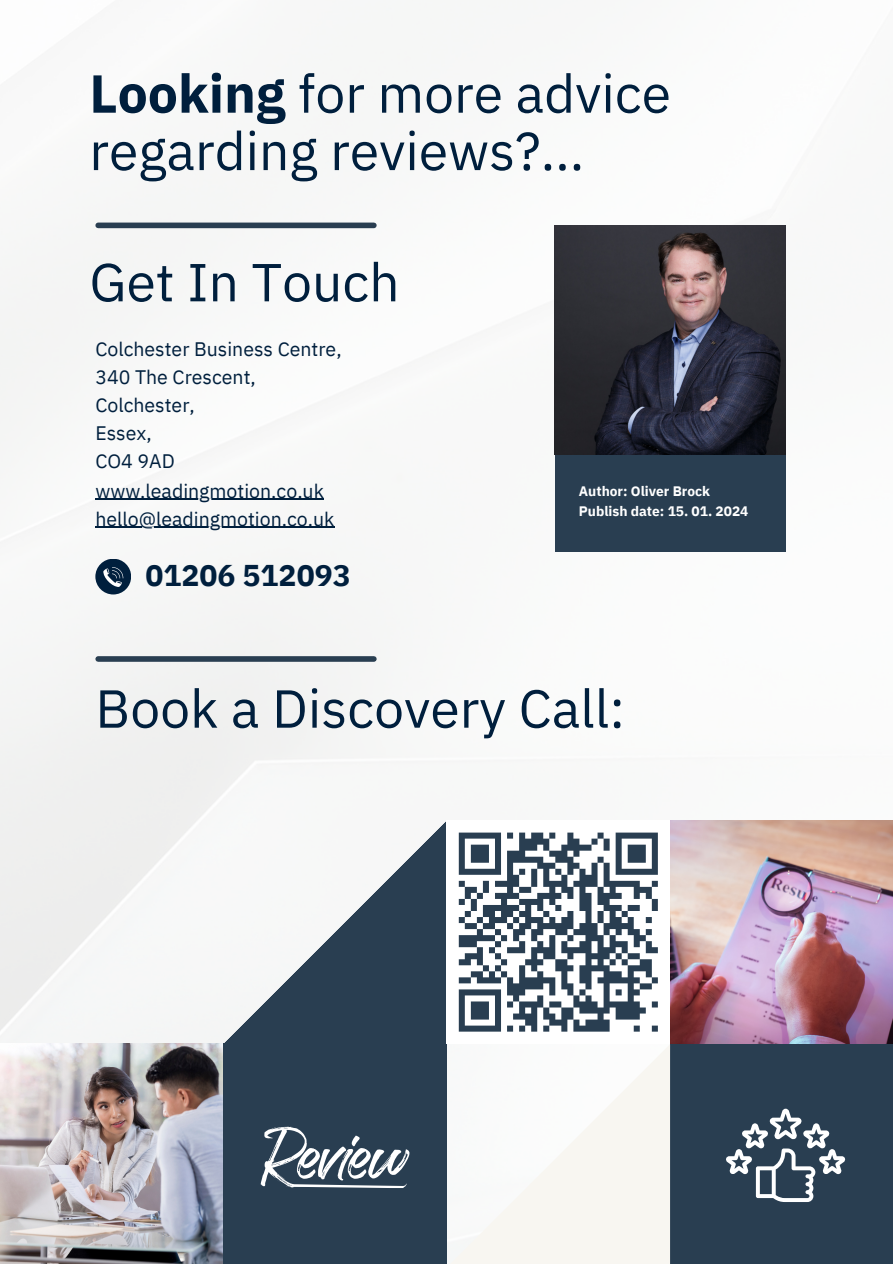
<style>
.page{position:relative;width:893px;height:1264px;background:#fff}
.page>*{position:absolute;margin:0;border:0;box-sizing:border-box;transform-origin:0 0}
.t1{font:53.4px/57.3px "IBM Plex Sans";color:#001f3d}
.t2{font:700 30px "IBM Plex Sans";color:#001f3d}
.t3{font:19.5px/28.2px "IBM Plex Sans";color:#001f3d}
.t4{font:700 13.65px "IBM Plex Sans";color:#fff}
.s1{font-weight:700}
</style>
<div class="page">
<img style="left:0;top:213px;width:786px;height:1050px">
<div style="left:223px;top:1043px;width:223px;height:220px;background:#293e51"></div>
<div style="left:670px;top:1043px;width:222px;height:220px;background:#293e51"></div>
<img style="left:670px;top:820px;width:222px;height:223px">
<img style="left:0;top:1043px;width:223px;height:220px">
<svg style="left:447px;top:1043px;width:334px;height:220px;fill:#f8f6f1"></svg>
<svg style="left:224px;top:820px;width:334px;height:334px;fill:#293e51"></svg>
<div style="left:98px;top:222px;width:276px;height:6px;background:#293e51"></div>
<div style="left:95px;top:558px;width:36px;height:36px;background:#001f3d;border-radius:50%"></div>
<svg style="left:103px;top:567px;width:20px;height:20px"></svg>
<div style="left:554px;top:455px;width:231px;height:96px;background:#293e51"></div>
<img style="left:554px;top:225px;width:231px;height:230px">
<div style="left:98px;top:656px;width:276px;height:5px;background:#293e51"></div>
<div style="left:446px;top:820px;width:224px;height:223px;background:#fff"></div>
<svg style="left:458px;top:832px;width:200px;height:200px"></svg>
<svg style="left:260px;top:1126px;width:149px;height:62px"></svg>
<svg style="left:725px;top:1108px;width:120px;height:93px"></svg>
<hr style="left:95px;top:498px;width:229px;height:2px;background:#001f3d">
<hr style="left:95px;top:527px;width:239px;height:1px;background:#001f3d">
<h1 class="t1" style="left:89px;top:64px;width:583px"><span class="s1">Looking</span> for more advice regarding reviews?...</h1>
<h1 class="t1" style="left:89px;top:253px;width:312px">Get In Touch</h1>
<h1 class="t3" style="left:95px;top:334px;width:248px">Colchester Business Centre,<br>340 The Crescent,<br>Colchester,<br>Essex,<br>CO4 9AD</h1>
<h3 class="t3" style="left:95px;top:476px;width:230px">www.leadingmotion.co.uk</h3>
<p class="t3" style="left:95px;top:504px;width:240px">hello@leadingmotion.co.uk</p>
<h2 class="t2" style="left:145px;top:555px;width:207px">01206 512093</h2>
<p class="t4" style="left:579px;top:482px;width:133px">Author: Oliver Brock</p>
<p class="t4" style="left:579px;top:501px;width:171px">Publish date: 15. 01. 2024</p>
<p class="t1" style="left:95px;top:679px;width:531px">Book a Discovery Call:</p>
</div>
